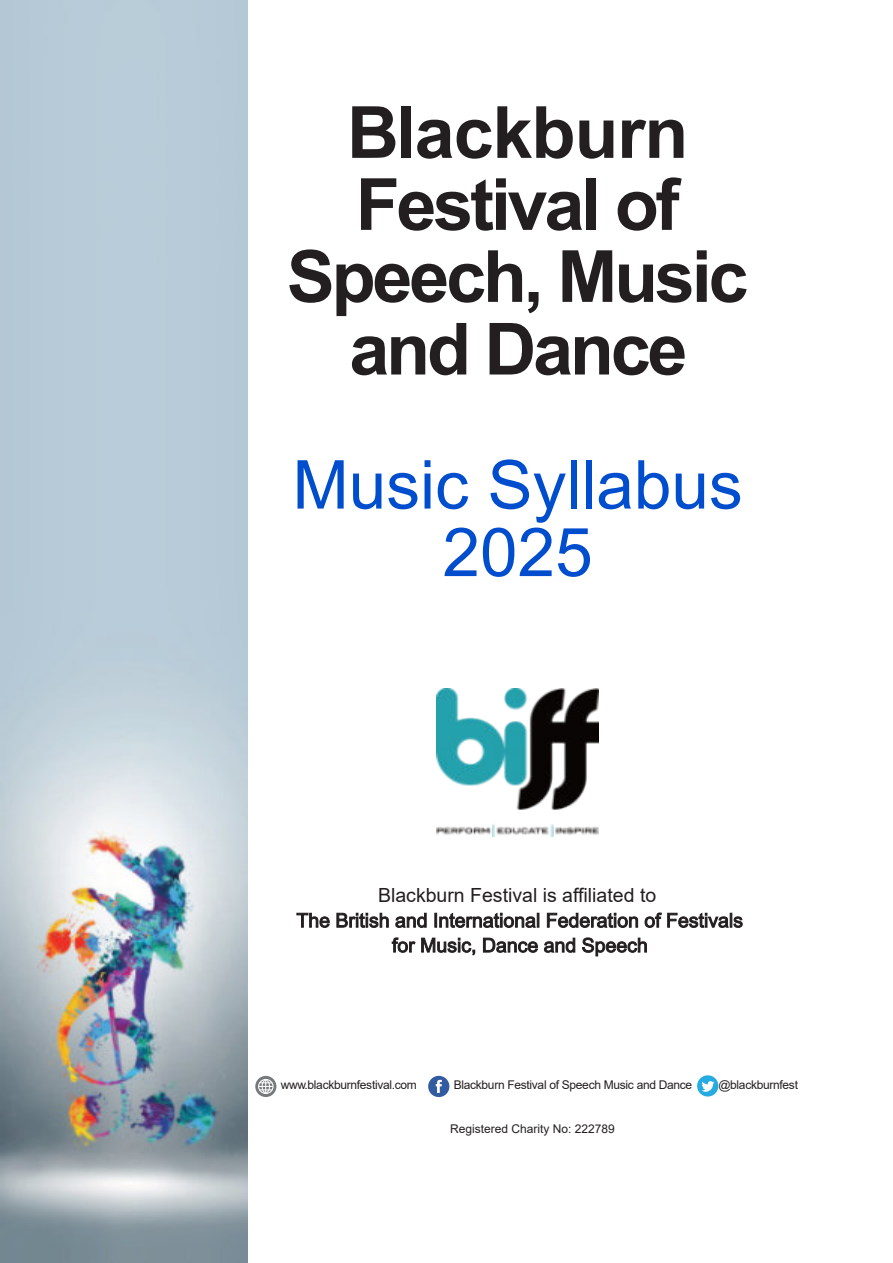
<style>
.page{position:relative;width:893px;height:1263px;background:#fff}
.page>*{position:absolute;margin:0;border:0;box-sizing:border-box;transform-origin:0 0}
.t1{font:700 72px/72.2px "Arial";letter-spacing:-.045em;color:#231f20;text-align:center}
.t2{font:67.5px/67.5px "Arial";color:#004dce;text-align:center}
.t3{font:19.5px/24.9px "Arial";color:#231f20;text-align:center}
.t4{font:12px "Arial";letter-spacing:-.025em;color:#231f20}
.t5{font:12px "Arial";color:#231f20}
</style>
<div class="page">
<img style="left:0;top:0;width:248px;height:1263px">
<img style="left:437px;top:689px;width:161px;height:147px">
<div style="left:255px;top:1076px;width:21px;height:21px;background:#75797b;border-radius:50%"></div>
<div style="left:258px;top:1079px;width:16px;height:15px;border:1px solid #fff;border-radius:50%"></div>
<svg style="left:259px;top:1078px;width:14px;height:16px"></svg>
<svg style="left:428px;top:1076px;width:21px;height:21px"></svg>
<svg style="left:697px;top:1075px;width:21px;height:21px"></svg>
<h1 class="t1" style="left:287px;top:103px;width:463px">Blackburn<br>Festival of<br>Speech, Music and Dance</h1>
<h2 class="t2" style="left:292px;top:457px;width:452px">Music Syllabus<br>2025</h2>
<p class="t3" style="left:296px;top:885px;width:448px">Blackburn Festival is affiliated to<br>The British and International Federation of Festivals for Music, Dance and Speech</p>
<p class="t4" style="left:281px;top:1080px;width:138px">www.blackburnfestival.com</p>
<p class="t4" style="left:454px;top:1080px;width:240px">Blackburn Festival of Speech Music and Dance</p>
<p class="t4" style="left:718px;top:1080px;width:81px">@blackburnfest</p>
<p class="t5" style="left:450px;top:1124px;width:166px">Registered Charity No: 222789</p>
</div>
